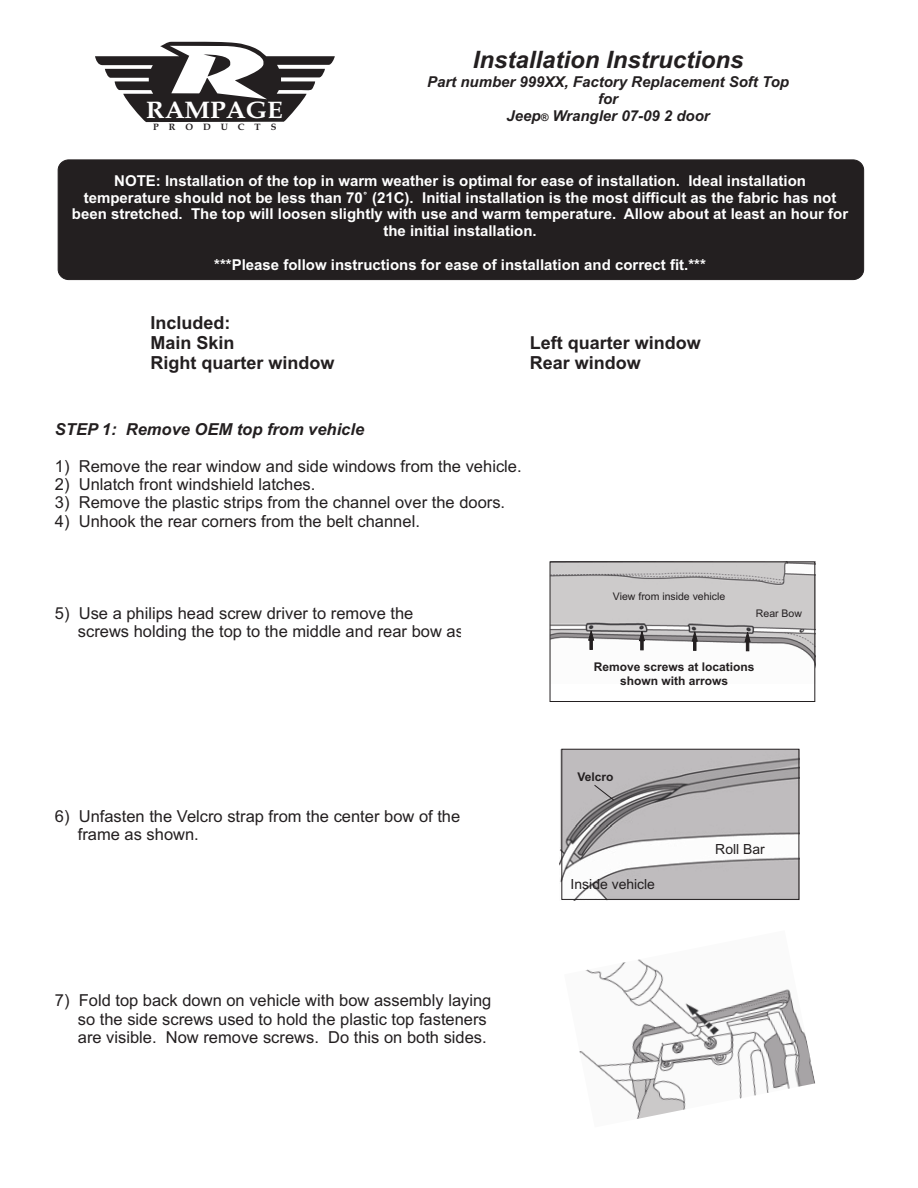
<style>
.page{position:relative;width:918px;height:1188px;background:#fff}
.page>*{position:absolute;margin:0;border:0;box-sizing:border-box;transform-origin:0 0}
.t1{font:italic 700 24px "Arial";color:#231f20}
.t2{font:700 23.85px "Book Antiqua";color:#fff;scale:1.07 1}
.t3{font:700 18px/20.1px "Arial";color:#231f20}
.t4{font:16.5px/18.5px "Arial";color:#231f20}
.t5{font:italic 700 16.5px "Arial";color:#231f20}
.t6{font:700 15px/16.8px "Arial";color:#fff;text-align:center}
.t7{font:italic 700 15px/16.8px "Arial";color:#231f20;text-align:center}
.t8{font:13.95px "Arial";color:#231f20}
.t9{font:700 12px/13.4px "Arial";color:#231f20;text-align:center}
.t10{font:10.5px "Arial";color:#231f20}
.t11{font:700 9.3px "Book Antiqua";letter-spacing:1.07em;color:#231f20}
.s1{font-size:10.5px}
</style>
<div class="page">
<div style="left:58px;top:160px;width:806px;height:120px;background:#231f20;border:1px solid #231f20;border-radius:10px"></div>
<svg style="left:95px;top:42px;width:240px;height:80px"></svg>
<img style="left:560px;top:749px;width:237px;height:149px">
<svg style="left:594px;top:784px;width:21px;height:17px"></svg>
<img style="left:579px;top:959px;width:236px;height:160px">
<div style="left:561px;top:749px;width:238px;height:151px;border:1px solid #231f20"></div>
<img style="left:552px;top:564px;width:261px;height:96px">
<svg style="left:549px;top:561px;width:1px;height:141px"></svg>
<svg style="left:588px;top:628px;width:7px;height:22px"></svg>
<svg style="left:639px;top:629px;width:6px;height:22px"></svg>
<svg style="left:691px;top:629px;width:7px;height:22px"></svg>
<svg style="left:744px;top:629px;width:7px;height:23px"></svg>
<div style="left:550px;top:562px;width:265px;height:140px;border:1px solid #231f20"></div>
<h2 class="t2" style="left:146px;top:101px;width:129px">RAMPAGE</h2>
<p class="t11" style="left:153px;top:123px;width:125px">PRODUCTS</p>
<h1 class="t1" style="left:473px;top:51px;width:272px">Installation Instructions</h1>
<p class="t7" style="left:427px;top:75px;width:364px">Part number 999XX, Factory Replacement Soft Top for<br>Jeep<span class="s1">®</span> Wrangler 07-09 2 door</p>
<p class="t6" style="left:72px;top:174px;width:778px">NOTE: Installation of the top in warm weather is optimal for ease of installation. Ideal installation temperature should not be less than 70˚ (21C). Initial installation is the most difficult as the fabric has not been stretched. The top will loosen slightly with use and warm temperature. Allow about at least an hour for the initial installation.</p>
<p class="t6" style="left:214px;top:257px;width:493px">***Please follow instructions for ease of installation and correct fit.***</p>
<p class="t3" style="left:150px;top:314px;width:86px">Included:<br>Main Skin</p>
<p class="t3" style="left:530px;top:334px;width:173px">Left quarter window</p>
<p class="t3" style="left:150px;top:355px;width:186px">Right quarter window</p>
<p class="t3" style="left:530px;top:355px;width:113px">Rear window</p>
<p class="t5" style="left:55px;top:423px;width:311px">STEP 1: Remove OEM top from vehicle</p>
<p class="t4" style="left:55px;top:458px;width:16px">1)</p>
<p class="t4" style="left:55px;top:477px;width:262px">2) Unlatch front windshield latches.</p>
<p class="t4" style="left:55px;top:495px;width:452px">3) Remove the plastic strips from the channel over the doors.</p>
<p class="t4" style="left:55px;top:513px;width:366px">4) Unhook the rear corners from the belt channel.</p>
<p class="t4" style="left:79px;top:458px;width:444px">Remove the rear window and side windows from the vehicle.</p>
<p class="t4" style="left:78px;top:606px;width:444px;text-indent:-23px">5) Use a philips head screw driver to remove the<br>screws holding the top to the middle and rear bow as shown.</p>
<p class="t4" style="left:78px;top:808px;width:384px;text-indent:-23px">6) Unfasten the Velcro strap from the center bow of the frame as shown.</p>
<p class="t4" style="left:78px;top:993px;width:415px;text-indent:-23px">7) Fold top back down on vehicle with bow assembly laying so the side screws used to hold the plastic top fasteners are visible. Now remove screws. Do this on both sides.</p>
<p class="t10" style="left:613px;top:592px;width:114px">View from inside vehicle</p>
<p class="t10" style="left:756px;top:609px;width:48px">Rear Bow</p>
<p class="t9" style="left:594px;top:662px;width:162px">Remove screws at locations shown with arrows</p>
<p class="t9" style="left:578px;top:771px;width:38px">Velcro</p>
<p class="t8" style="left:571px;top:879px;width:86px">Inside vehicle</p>
<p class="t8" style="left:715px;top:844px;width:51px">Roll Bar</p>
</div>
